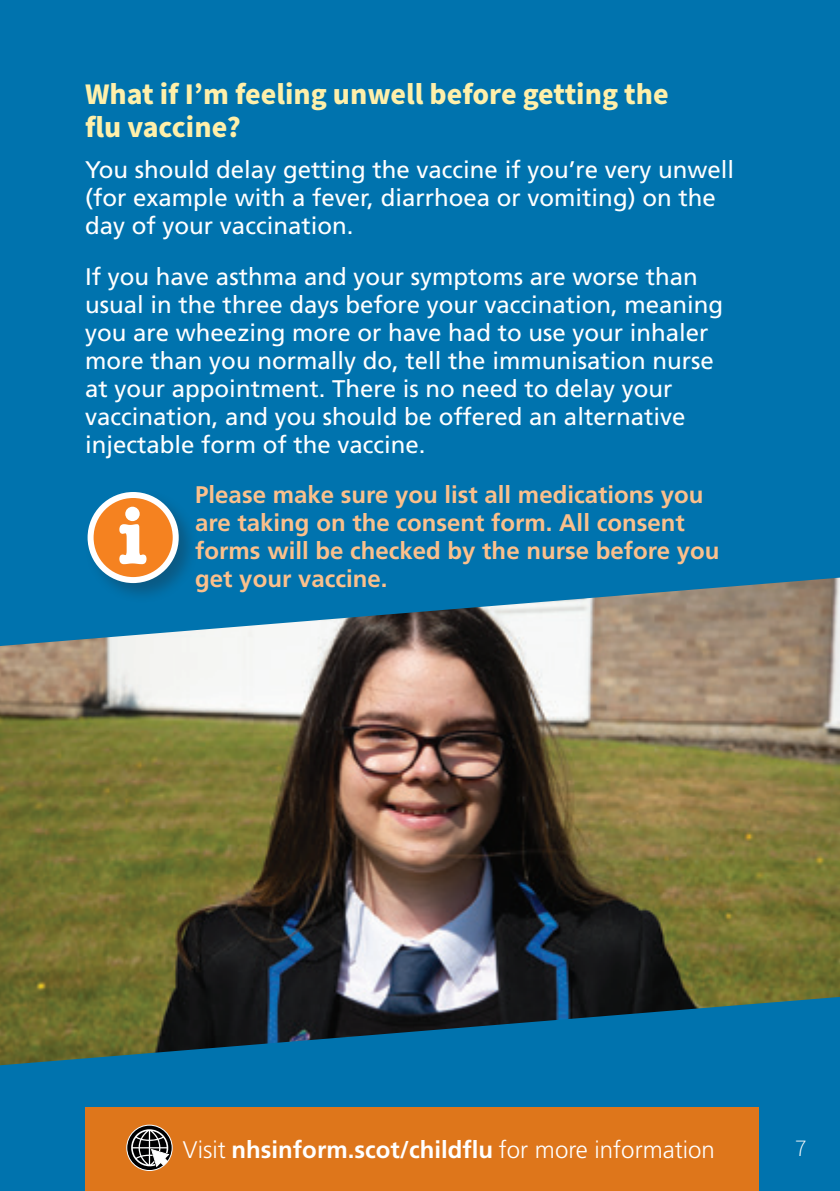
<style>
.page{position:relative;width:840px;height:1191px;background:#fff}
.page>*{position:absolute;margin:0;border:0;box-sizing:border-box;transform-origin:0 0}
.B_head{font:700 30px/33px "Source Sans Pro";color:#fff0aa}
.Body_copy{font:24px/28px "Frutiger LT Std";color:#fff}
.warning______text{font:700 24px/28px "Frutiger LT Std";color:#fbc08c}
.Body_copy-2{font:300 24px "Frutiger LT Std";color:#fff}
.t1{font:300 24px "Source Sans Pro";color:#fff}
.s1{font-weight:700}
</style>
<div class="page">
<div style="left:0;top:0;width:839px;height:1191px;background:#0073ae"></div>
<img style="left:0;top:577px;width:839px;height:488px">
<div style="left:85px;top:1107px;width:673px;height:84px;background:#de761b"></div>
<svg style="left:127px;top:1125px;width:45px;height:45px"></svg>
<svg style="left:131px;top:1129px;width:38px;height:37px"></svg>
<div style="left:126px;top:1124px;width:46px;height:47px;border:1px solid #fff;border-radius:50%"></div>
<div style="left:84px;top:488px;width:115px;height:115px;background:#231f20;opacity:.3"></div>
<div style="left:90px;top:495px;width:86px;height:85px;background:#f58220;border-radius:50%"></div>
<div style="left:87px;top:492px;width:92px;height:91px;border:6px solid #fff;border-radius:50%"></div>
<svg style="left:119px;top:507px;width:27px;height:57px"></svg>
<p class="B_head" style="left:85px;top:79px;width:584px">What if I’m feeling unwell before getting the flu vaccine?</p>
<p class="Body_copy" style="left:85px;top:156px;width:650px">You should delay getting the vaccine if you’re very unwell (for example with a fever, diarrhoea or vomiting) on the day of your vaccination.</p>
<p class="Body_copy" style="left:85px;top:262px;width:639px">If you have asthma and your symptoms are worse than usual in the three days before your vaccination, meaning you are wheezing more or have had to use your inhaler more than you normally do, tell the immunisation nurse at your appointment. There is no need to delay your vaccination, and you should be offered an alternative injectable form of the vaccine.</p>
<p class="warning______text" style="left:195px;top:481px;width:525px">Please make sure you list all medications you are taking on the consent form. All consent forms will be checked by the nurse before you get your vaccine.</p>
<p class="Body_copy-2" style="left:183px;top:1136px;width:533px">Visit <span class="s1">nhsinform.scot/childflu</span> for more information</p>
<p class="t1" style="left:794px;top:1132px;width:13px">7</p>
</div>
